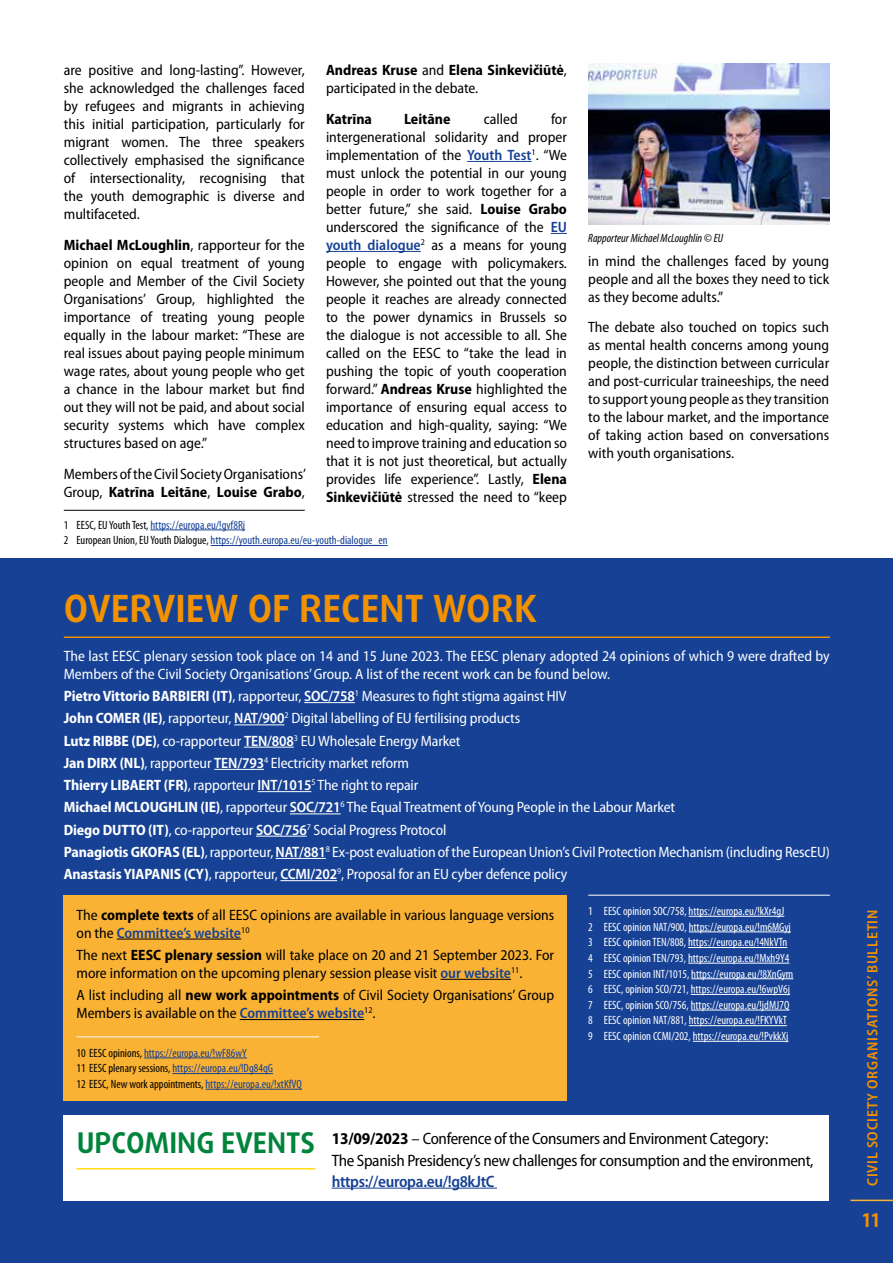
<style>
.page{position:relative;width:893px;height:1263px;background:#fff}
.page>*{position:absolute;margin:0;border:0;box-sizing:border-box;transform-origin:0 0}
.t1{font:700 37.5px "Daxline Pro";color:#f39200}
.t2{font:700 28.5px "Daxline Pro";color:#00843b}
.t3{font:700 condensed 21px "Myriad Pro";color:#f39200}
.t4{font:semi-condensed 16.5px/21px "Myriad Pro";letter-spacing:-.02em;color:#000}
.t5{font:600 semi-condensed 16.5px "Myriad Pro";letter-spacing:-.02em;color:#164194}
.t6{font:semi-condensed 15px/18px "Myriad Pro";color:#000;text-align:justify}
.t7{font:semi-condensed 15px/22.2px "Myriad Pro";letter-spacing:-.01em;color:#fff}
.t8{font:700 semi-condensed 15px/18px "Myriad Pro";color:#000}
.t9{font:600 semi-condensed 15px "Myriad Pro";letter-spacing:.05em;color:#f39200}
.t10{font:condensed 12px/15.6px "Myriad Pro";color:#fff}
.t11{font:condensed 12px/15.6px "Myriad Pro";color:#164194}
.t12{font:italic condensed 12px "Myriad Pro";color:#000}
.s1{font-weight:700}
.s2{color:#000}
.s3{font-weight:400}
.s4{font-weight:600;color:#164194}
.s5{font-weight:600}
</style>
<div class="page">
<div style="left:0;top:558px;width:893px;height:705px;background:#164194"></div>
<hr style="left:850px;top:1199px;width:43px;height:2px;background:#f9b234">
<hr style="left:150px;top:530px;width:95px;height:1px;background:#164194">
<hr style="left:211px;top:545px;width:177px;height:1px;background:#164194">
<hr style="left:467px;top:161px;width:65px;height:1px;background:#164194">
<svg style="left:551px;top:233px;width:16px;height:1px"></svg>
<hr style="left:326px;top:251px;width:95px;height:1px;background:#164194">
<img style="left:588px;top:64px;width:241px;height:160px">
<hr style="left:64px;top:636px;width:766px;height:2px;background:#f39200">
<hr style="left:588px;top:895px;width:242px;height:1px;background:#fff">
<hr style="left:689px;top:916px;width:95px;height:1px;background:#fff">
<hr style="left:689px;top:931px;width:102px;height:1px;background:#fff">
<hr style="left:688px;top:947px;width:99px;height:1px;background:#fff">
<hr style="left:688px;top:963px;width:101px;height:1px;background:#fff">
<hr style="left:691px;top:978px;width:102px;height:1px;background:#fff">
<hr style="left:691px;top:994px;width:99px;height:1px;background:#fff">
<hr style="left:691px;top:1010px;width:98px;height:1px;background:#fff">
<hr style="left:689px;top:1025px;width:98px;height:1px;background:#fff">
<hr style="left:693px;top:1041px;width:95px;height:1px;background:#fff">
<hr style="left:304px;top:702px;width:51px;height:1px;background:#fff">
<hr style="left:234px;top:724px;width:50px;height:1px;background:#fff">
<hr style="left:244px;top:747px;width:50px;height:1px;background:#fff">
<hr style="left:214px;top:769px;width:50px;height:1px;background:#fff">
<hr style="left:258px;top:791px;width:53px;height:1px;background:#fff">
<hr style="left:290px;top:813px;width:51px;height:1px;background:#fff">
<hr style="left:256px;top:836px;width:51px;height:1px;background:#fff">
<hr style="left:276px;top:858px;width:50px;height:1px;background:#fff">
<hr style="left:280px;top:880px;width:57px;height:1px;background:#fff">
<div style="left:64px;top:1115px;width:765px;height:86px;background:#fff"></div>
<hr style="left:77px;top:1168px;width:238px;height:1px;background:#ffde14">
<hr style="left:332px;top:1188px;width:165px;height:1px;background:#164194">
<div style="left:64px;top:895px;width:503px;height:206px;background:#f9b234"></div>
<hr style="left:117px;top:939px;width:124px;height:1px;background:#000">
<hr style="left:440px;top:979px;width:71px;height:1px;background:#000">
<hr style="left:240px;top:1019px;width:124px;height:1px;background:#000">
<hr style="left:77px;top:1036px;width:242px;height:1px;background:#fff">
<hr style="left:144px;top:1058px;width:103px;height:1px;background:#164194">
<hr style="left:172px;top:1073px;width:101px;height:1px;background:#164194">
<hr style="left:205px;top:1089px;width:97px;height:1px;background:#164194">
<hr style="left:64px;top:510px;width:241px;height:1px;background:#000">
<p class="t6" style="left:64px;top:61px;width:242px">are positive and long-lasting”. However, she acknowledged the challenges faced by refugees and migrants in achieving this initial participation, particularly for migrant women. The three speakers collectively emphasised the significance of intersectionality, recognising that the youth demographic is diverse and multifaceted.</p>
<p class="t6" style="left:64px;top:236px;width:242px"><span class="s1">Michael McLoughlin</span>, rapporteur for the opinion on equal treatment of young people and Member of the Civil Society Organisations’ Group, highlighted the importance of treating young people equally in the labour market: “These are real issues about paying people minimum wage rates, about young people who get a chance in the labour market but find out they will not be paid, and about social security systems which have complex structures based on age.”</p>
<p class="t6" style="left:64px;top:465px;width:244px">Members of the Civil Society Organisations’<br>Group, <span class="s1">Katrīna Leitāne</span>, <span class="s1">Louise Grabo</span>,</p>
<p class="t11" style="left:64px;top:517px;width:325px"><span class="s2">1 EESC, EU Youth Test,</span> https://europa.eu/!gvf8Rj<br><span class="s2">2 European Union, EU Youth Dialogue,</span> https://youth.europa.eu/eu-youth-dialogue_en</p>
<p class="t8" style="left:326px;top:61px;width:242px">Andreas Kruse <span class="s3">and</span> Elena Sinkevičiūtė<span class="s3">, participated in the debate.</span></p>
<p class="t8" style="left:326px;top:110px;width:48px">Katrīna</p>
<p class="t8" style="left:404px;top:110px;width:48px">Leitāne</p>
<p class="t6" style="left:484px;top:110px;width:36px">called</p>
<p class="t6" style="left:326px;top:110px;width:242px;text-indent:225px">for intergenerational solidarity and proper implementation of the <span class="s4">Youth Test</span><sup>1</sup>. “We must unlock the potential in our young people in order to work together for a better future,” she said. <span class="s1">Louise Grabo </span>underscored the significance of the <span class="s4">EU youth dialogue</span><sup>2</sup> as a means for young people to engage with policymakers.<br>However, she pointed out that the young people it reaches are already connected to the power dynamics in Brussels so the dialogue is not accessible to all. She called on the EESC to “take the lead in pushing the topic of youth cooperation forward.” <span class="s1">Andreas Kruse</span> highlighted the importance of ensuring equal access to education and high-quality, saying: “We need to improve training and education so that it is not just theoretical, but actually provides life experience”. Lastly, <span class="s1">Elena Sinkevičiūtė</span> stressed the need to “keep</p>
<h1 class="t1" style="left:64px;top:583px;width:474px">OVERVIEW OF RECENT WORK</h1>
<p class="t12" style="left:588px;top:231px;width:137px">Rapporteur Michael McLoughlin © EU</p>
<p class="t6" style="left:588px;top:252px;width:242px">in mind the challenges faced by young people and all the boxes they need to tick as they become adults.”</p>
<p class="t6" style="left:588px;top:319px;width:242px">The debate also touched on topics such as mental health concerns among young people, the distinction between curricular and post-curricular traineeships, the need to support young people as they transition to the labour market, and the importance of taking action based on conversations with youth organisations.</p>
<p class="t7" style="left:64px;top:647px;width:767px;line-height:18px">The last EESC plenary session took place on 14 and 15 June 2023. The EESC plenary adopted 24 opinions of which 9 were drafted by<br>Members of the Civil Society Organisations’ Group. A list of the recent work can be found below.</p>
<p class="t7" style="left:64px;top:685px;width:768px"><span class="s1">Pietro Vittorio BARBIERI (IT)</span>, rapporteur, <span class="s5">SOC/758</span><sup>1</sup> Measures to fight stigma against HIV<br><span class="s1">John COMER (IE)</span>, rapporteur, <span class="s5">NAT/900</span><sup>2</sup> Digital labelling of EU fertilising products<br><span class="s1">Lutz RIBBE (DE)</span>, co-rapporteur <span class="s5">TEN/808</span><sup>3</sup> EU Wholesale Energy Market<br><span class="s1">Jan DIRX (NL)</span>, rapporteur <span class="s5">TEN/793</span><sup>4</sup> Electricity market reform<br><span class="s1">Thierry LIBAERT (FR)</span>, rapporteur <span class="s5">INT/1015</span><sup>5</sup> The right to repair<br><span class="s1">Michael MCLOUGHLIN (IE)</span>, rapporteur <span class="s5">SOC/721</span><sup>6</sup> The Equal Treatment of Young People in the Labour Market<br><span class="s1">Diego DUTTO (IT)</span>, co-rapporteur <span class="s5">SOC/756</span><sup>7</sup> Social Progress Protocol<br><span class="s1">Panagiotis GKOFAS (EL)</span>, rapporteur, <span class="s5">NAT/881</span><sup>8</sup> Ex-post evaluation of the European Union’s Civil Protection Mechanism (including RescEU)<br><span class="s1">Anastasis YIAPANIS (CY)</span>, rapporteur, <span class="s5">CCMI/202</span><sup>9</sup>, Proposal for an EU cyber defence policy</p>
<p class="t6" style="left:77px;top:906px;width:479px">The <span class="s1">complete texts</span> of all EESC opinions are available in various language versions on the <span class="s4">Committee’s website</span><sup>10</sup></p>
<p class="t6" style="left:77px;top:946px;width:479px">The next <span class="s1">EESC plenary session</span> will take place on 20 and 21 September 2023. For more information on the upcoming plenary session please visit <span class="s4">our website</span><sup>11</sup>.</p>
<p class="t6" style="left:77px;top:986px;width:479px">A list including all <span class="s1">new work appointments</span> of Civil Society Organisations’ Group<br>Members is available on the <span class="s4">Committee’s website</span><sup>12</sup>.</p>
<p class="t11" style="left:77px;top:1045px;width:227px"><span class="s2">10 EESC opinions,</span> https://europa.eu/!wF86wY<br><span class="s2">11 EESC plenary sessions,</span> https://europa.eu/!Dg84qG<br><span class="s2">12 EESC, New work appointments,</span> https://europa.eu/!xtKfVQ</p>
<p class="t10" style="left:588px;top:903px;width:207px">1 EESC opinion SOC/758, https://europa.eu/!kXr4gJ<br>2 EESC opinion NAT/900, https://europa.eu/!m6MGyj 3 EESC opinion TEN/808, https://europa.eu/!4NkVTn 4 EESC opinion TEN/793, https://europa.eu/!Mxh9Y4<br>5 EESC opinion INT/1015, https://europa.eu/!8XnGym 6 EESC, opinion SCO/721, https://europa.eu/!6wpV6j 7 EESC, opinion SCO/756, https://europa.eu/!jdMJ7Q 8 EESC opinion NAT/881, https://europa.eu/!FKYVkT 9 EESC opinion CCMI/202, https://europa.eu/!PvkkXj</p>
<h2 class="t2" style="left:77px;top:1124px;width:240px">UPCOMING EVENTS</h2>
<p class="t4" style="left:332px;top:1129px;width:483px"><span class="s1">13/09/2023</span> – Conference of the Consumers and Environment Category:<br>The Spanish Presidency’s new challenges for consumption and the environment,</p>
<p class="t5" style="left:332px;top:1172px;width:164px">https://europa.eu/!g8kJtC</p>
<p class="t9" style="left:864px;top:1186px;width:278px;rotate:-90deg">CIVIL SOCIETY ORGANISATIONS’ BULLETIN</p>
<h3 class="t3" style="left:862px;top:1208px;width:19px">11</h3>
</div>
